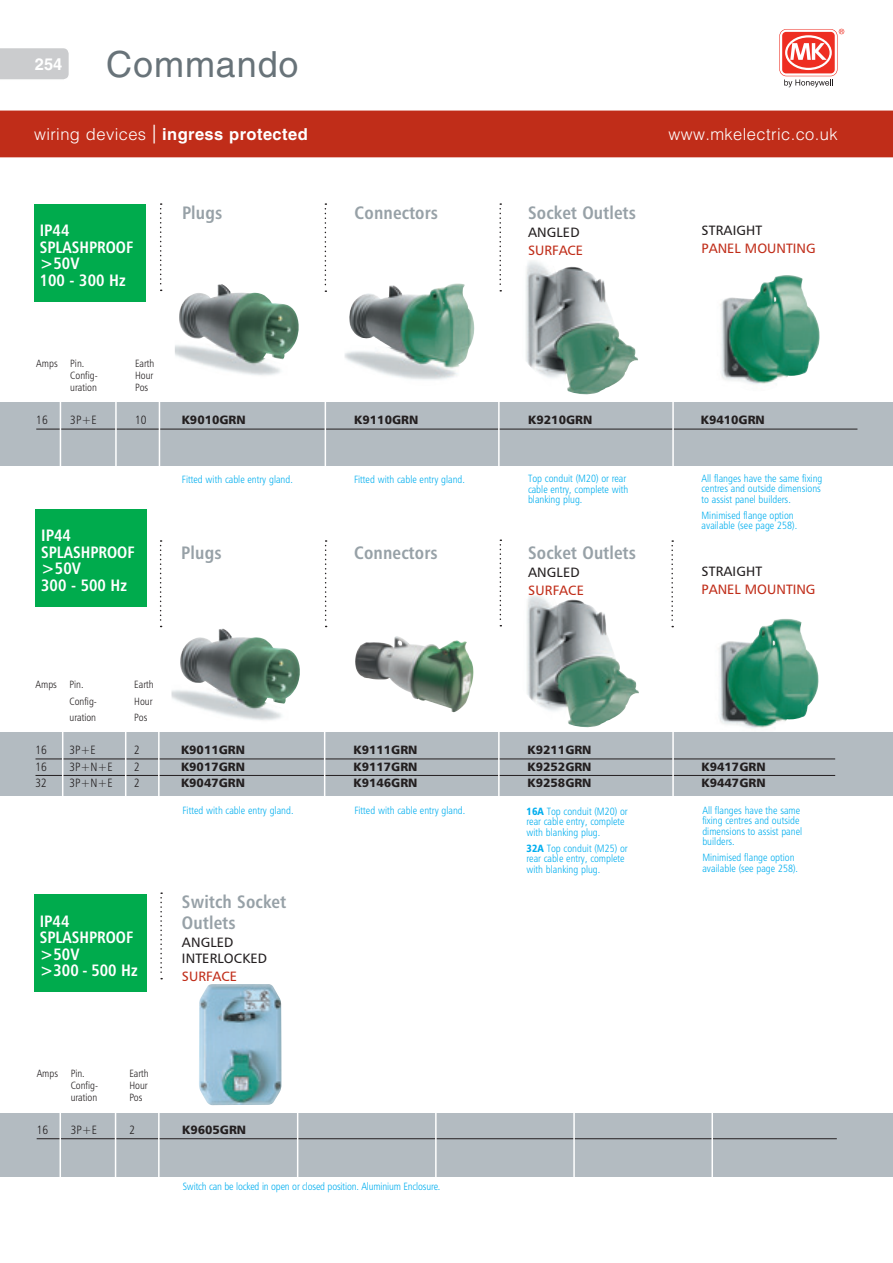
<style>
.page{position:relative;width:893px;height:1263px;background:#fff}
.page>*{position:absolute;margin:0;border:0;box-sizing:border-box;transform-origin:0 0}
.t1{font:36px "Helvetica LT Std";letter-spacing:.025em;color:#687379}
.t2{font:18px/21px "Humanist 777 BT Bold Condensed B";letter-spacing:.01em;color:#97a1a7}
.t3{font:16.5px/16.5px "Humanist 777 BT Bold Condensed B";color:#fff}
.t4{font:700 16.5px "Helvetica LT Std";letter-spacing:.025em;color:#fff}
.t5{font:300 16.5px "Helvetica LT Std";letter-spacing:.025em;color:#fff}
.t6{font:13.5px "Humanist 777 BT Roman B";color:#c02d19}
.t7{font:13.5px/16.5px "Humanist 777 BT Roman B";letter-spacing:.01em;color:#231f20}
.t8{font:12px "Humanist 777 BT Black B";color:#231f20}
.t9{font:12px "Humanist 777 BT Light Condensed B";color:#231f20}
.t10{font:10.5px/10.5px "Humanist 777 BT Light Condensed B";color:#00aeef}
.t11{font:10.5px "Humanist 777 BT Light Condensed B";color:#231f20}
.s1{font-weight:300}
.s2{font-weight:400;font-size:24.75px}
.s3{font-family:"Humanist 777 BT Black Condensed B"}
</style>
<div class="page">
<div style="left:0;top:111px;width:893px;height:46px;background:#c02d19"></div>
<svg style="left:0;top:48px;width:69px;height:32px;background:#cdcecf"></svg>
<svg style="left:779px;top:29px;width:65px;height:58px"></svg>
<img style="left:720px;top:275px;width:100px;height:109px">
<img style="left:718px;top:619px;width:101px;height:109px">
<img style="left:526px;top:261px;width:112px;height:134px">
<img style="left:344px;top:283px;width:131px;height:97px">
<img style="left:175px;top:284px;width:124px;height:92px">
<div style="left:34px;top:204px;width:111px;height:97px;background:#00ab4d"></div>
<img style="left:199px;top:984px;width:82px;height:121px">
<img style="left:527px;top:595px;width:112px;height:133px">
<img style="left:362px;top:636px;width:35px;height:11px">
<img style="left:171px;top:629px;width:129px;height:92px">
<div style="left:34px;top:895px;width:113px;height:97px;background:#00ab4d"></div>
<div style="left:0;top:402px;width:893px;height:64px;background:#b3bbc1"></div>
<div style="left:0;top:732px;width:893px;height:64px;background:#b3bbc1"></div>
<div style="left:0;top:1113px;width:893px;height:64px;background:#b3bbc1"></div>
<hr style="left:36px;top:429px;width:821px;height:1px;background:#231f20">
<hr style="left:36px;top:758px;width:799px;height:1px;background:#231f20">
<hr style="left:36px;top:775px;width:799px;height:1px;background:#231f20">
<hr style="left:37px;top:1138px;width:800px;height:1px;background:#231f20">
<hr style="left:158px;top:1109px;width:2px;height:76px;background:#fff">
<hr style="left:297px;top:1109px;width:1px;height:71px;background:#fff">
<hr style="left:435px;top:1108px;width:2px;height:71px;background:#fff">
<hr style="left:573px;top:1110px;width:2px;height:69px;background:#fff">
<hr style="left:711px;top:1109px;width:2px;height:72px;background:#fff">
<hr style="left:158px;top:728px;width:2px;height:72px;background:#fff">
<hr style="left:324px;top:728px;width:1px;height:72px;background:#fff">
<hr style="left:498px;top:728px;width:2px;height:72px;background:#fff">
<hr style="left:672px;top:729px;width:2px;height:70px;background:#fff">
<hr style="left:159px;top:399px;width:1px;height:69px;background:#fff">
<hr style="left:60px;top:398px;width:1px;height:69px;background:#fff">
<hr style="left:62px;top:730px;width:1px;height:69px;background:#fff">
<hr style="left:60px;top:1110px;width:1px;height:69px;background:#fff">
<hr style="left:115px;top:1110px;width:1px;height:68px;background:#fff">
<hr style="left:125px;top:729px;width:1px;height:69px;background:#fff">
<hr style="left:115px;top:401px;width:2px;height:69px;background:#fff">
<hr style="left:325px;top:397px;width:1px;height:76px;background:#fff">
<hr style="left:498px;top:397px;width:2px;height:73px;background:#fff">
<hr style="left:672px;top:398px;width:2px;height:72px;background:#fff">
<svg style="left:160px;top:892px;width:2px;height:87px"></svg>
<svg style="left:325px;top:540px;width:2px;height:87px"></svg>
<svg style="left:160px;top:540px;width:2px;height:87px"></svg>
<svg style="left:499px;top:203px;width:2px;height:89px"></svg>
<svg style="left:325px;top:203px;width:1px;height:89px"></svg>
<svg style="left:160px;top:203px;width:2px;height:88px"></svg>
<svg style="left:500px;top:539px;width:1px;height:87px"></svg>
<svg style="left:671px;top:540px;width:2px;height:87px"></svg>
<div style="left:35px;top:509px;width:112px;height:97px;background:#00ab4d"></div>
<h1 class="t1" style="left:35px;top:44px;width:265px"><sup>254</sup> Commando</h1>
<h3 class="t4" style="left:34px;top:124px;width:275px"><span class="s1">wiring devices</span> <span class="s2">|</span> ingress protected</h3>
<h3 class="t5" style="left:668px;top:124px;width:171px">www.mkelectric.co.uk</h3>
<h3 class="t3" style="left:40px;top:222px;width:95px">IP44<br>SPLASHPROOF &gt;50V<br>100 - 300 Hz</h3>
<h2 class="t2" style="left:182px;top:201px;width:42px">Plugs</h2>
<h2 class="t2" style="left:355px;top:201px;width:85px">Connectors</h2>
<h2 class="t2" style="left:528px;top:201px;width:109px">Socket Outlets</h2>
<p class="t7" style="left:528px;top:223px;width:53px">ANGLED</p>
<p class="t6" style="left:528px;top:241px;width:56px">SURFACE</p>
<p class="t7" style="left:702px;top:222px;width:62px">STRAIGHT</p>
<p class="t6" style="left:702px;top:240px;width:115px">PANEL MOUNTING</p>
<p class="t11" style="left:36px;top:357px;width:77px">Amps Pin. E</p>
<p class="t11" style="left:140px;top:357px;width:16px">arth</p>
<p class="t11" style="left:70px;top:369px;width:29px">Config-</p>
<p class="t11" style="left:135px;top:369px;width:20px">Hour</p>
<p class="t11" style="left:70px;top:381px;width:28px">uration</p>
<p class="t11" style="left:135px;top:381px;width:15px">Pos</p>
<p class="t9" style="left:36px;top:413px;width:13px">16</p>
<p class="t9" style="left:70px;top:413px;width:25px">3P+E</p>
<p class="t9" style="left:135px;top:413px;width:13px">10</p>
<p class="t8" style="left:182px;top:413px;width:65px">K9010GRN</p>
<p class="t8" style="left:354px;top:413px;width:65px">K9110GRN</p>
<p class="t8" style="left:528px;top:413px;width:65px">K9210GRN</p>
<p class="t8" style="left:701px;top:413px;width:65px">K9410GRN</p>
<h3 class="t3" style="left:41px;top:527px;width:95px">IP44<br>SPLASHPROOF &gt;50V<br>300 - 500 Hz</h3>
<p class="t10" style="left:182px;top:474px;width:112px">Fitted with cable entry gland.</p>
<p class="t10" style="left:354px;top:474px;width:112px">Fitted with cable entry gland.</p>
<p class="t10" style="left:701px;top:473px;width:122px">All flanges have the same fixing centres and outside dimensions to assist panel builders.</p>
<p class="t10" style="left:701px;top:510px;width:97px">M inimised flange option available (see page 258).</p>
<p class="t10" style="left:528px;top:473px;width:102px">Top conduit (M20) or rear cable entry, complete with blanking plug.</p>
<h2 class="t2" style="left:181px;top:542px;width:42px">Plugs</h2>
<h2 class="t2" style="left:354px;top:542px;width:85px">Connectors</h2>
<h2 class="t2" style="left:528px;top:542px;width:109px">Socket Outlets</h2>
<p class="t7" style="left:528px;top:564px;width:53px">ANGLED</p>
<p class="t6" style="left:528px;top:582px;width:57px">SURFACE</p>
<p class="t7" style="left:702px;top:563px;width:9px">STRAIGHT</p>
<p class="t6" style="left:702px;top:581px;width:115px">PANEL MOUNTING</p>
<p class="t11" style="left:36px;top:678px;width:77px">Amps Pin. E</p>
<p class="t11" style="left:139px;top:678px;width:16px">arth</p>
<p class="t11" style="left:70px;top:695px;width:29px">Config-</p>
<p class="t11" style="left:134px;top:695px;width:20px">Hour</p>
<p class="t11" style="left:70px;top:711px;width:28px">uration</p>
<p class="t11" style="left:134px;top:711px;width:15px">Pos</p>
<p class="t9" style="left:36px;top:743px;width:13px">16</p>
<p class="t9" style="left:70px;top:743px;width:25px">3P+E</p>
<p class="t9" style="left:134px;top:743px;width:7px">2</p>
<p class="t8" style="left:181px;top:742px;width:65px">K9011GRN</p>
<p class="t8" style="left:354px;top:742px;width:65px">K9111GRN</p>
<p class="t8" style="left:528px;top:742px;width:65px">K9211GRN</p>
<p class="t9" style="left:36px;top:759px;width:13px">16</p>
<p class="t9" style="left:70px;top:759px;width:42px">3P+N+E</p>
<p class="t9" style="left:134px;top:759px;width:7px">2</p>
<p class="t8" style="left:181px;top:759px;width:65px">K9017GRN</p>
<p class="t8" style="left:354px;top:759px;width:65px">K9117GRN</p>
<p class="t8" style="left:528px;top:759px;width:65px">K9252GRN</p>
<p class="t8" style="left:702px;top:759px;width:65px">K9417GRN</p>
<p class="t9" style="left:36px;top:776px;width:13px">32</p>
<p class="t9" style="left:70px;top:776px;width:42px">3P+N+E</p>
<p class="t9" style="left:134px;top:776px;width:7px">2</p>
<p class="t8" style="left:181px;top:775px;width:65px">K9047GRN</p>
<p class="t8" style="left:354px;top:775px;width:65px">K9146GRN</p>
<p class="t8" style="left:528px;top:775px;width:65px">K9258GRN</p>
<p class="t8" style="left:702px;top:775px;width:65px">K9447GRN</p>
<h3 class="t3" style="left:40px;top:912px;width:100px">IP44<br>SPLASHPROOF &gt;50V<br>&gt;300 - 500 Hz</h3>
<p class="t10" style="left:183px;top:805px;width:112px">Fitted with cable entry gland.</p>
<p class="t10" style="left:354px;top:805px;width:112px">Fitted with cable entry gland.</p>
<p class="t10" style="left:702px;top:804px;width:101px">All flanges have the same fixing centres and outside dimensions to assist panel builders.</p>
<p class="t10" style="left:702px;top:852px;width:97px">M inimised flange option available (see page 258).</p>
<p class="t10" style="left:526px;top:805px;width:103px"><span class="s3">16A</span> Top conduit (M20) or rear cable entry, complete with blanking plug.</p>
<p class="t10" style="left:526px;top:842px;width:103px"><span class="s3">32A</span> Top conduit (M25) or rear cable entry, complete with blanking plug.</p>
<h2 class="t2" style="left:182px;top:890px;width:106px">Switch Socket<br>Outlets</h2>
<p class="t7" style="left:182px;top:933px;width:87px">ANGLED<br>INTERLOCKED</p>
<p class="t6" style="left:182px;top:968px;width:56px">SURFACE</p>
<p class="t11" style="left:37px;top:1067px;width:74px">Amps Pin. E</p>
<p class="t11" style="left:134px;top:1067px;width:16px">arth</p>
<p class="t11" style="left:71px;top:1079px;width:29px">Config-</p>
<p class="t11" style="left:129px;top:1079px;width:20px">Hour</p>
<p class="t11" style="left:71px;top:1091px;width:28px">uration</p>
<p class="t11" style="left:129px;top:1091px;width:15px">Pos</p>
<p class="t9" style="left:37px;top:1122px;width:13px">16</p>
<p class="t9" style="left:71px;top:1122px;width:25px">3P+E</p>
<p class="t9" style="left:129px;top:1122px;width:7px">2</p>
<p class="t8" style="left:182px;top:1122px;width:65px">K9605GRN</p>
<p class="t10" style="left:183px;top:1181px;width:259px">Switch can be locked in open or closed position. Aluminium Enclosure.</p>
</div>
